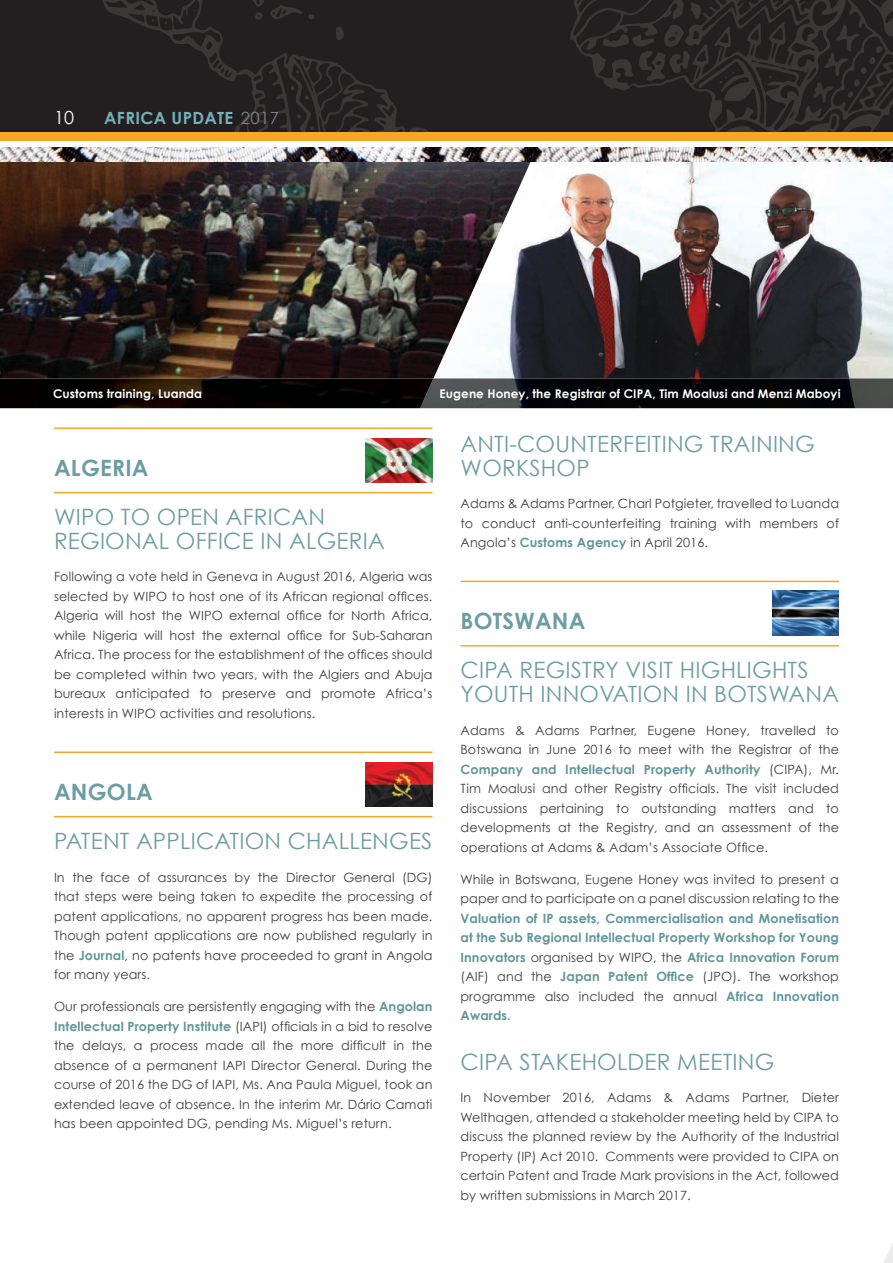
<style>
.page{position:relative;width:893px;height:1263px;background:#fff}
.page>*{position:absolute;margin:0;border:0;box-sizing:border-box;transform-origin:0 0}
.t1{font:22.5px/24px "Century Gothic";letter-spacing:.01em;color:#6d9da4}
.t2{font:700 22.5px "Century Gothic";letter-spacing:.01em;color:#6d9da4}
.t3{font:18px "Century Gothic";color:#fff}
.t4{font:700 16.8px "Century Gothic";letter-spacing:.02em;color:#73b2ba}
.t5{font:12.75px/19.5px "Century Gothic";letter-spacing:.01em;color:#3e3e3f;text-align:justify}
.t6{font:700 12.75px/19.5px "Century Gothic";letter-spacing:.01em;color:#5f969c;text-align:justify}
.t7{font:700 12px "Century Gothic";letter-spacing:.01em;color:#fff}
.s1{font-weight:400;color:#808285}
.s2{font-weight:700;color:#5f969c}
.s3{font-weight:400;color:#3e3e3f}
</style>
<div class="page">
<div style="left:0;top:0;width:893px;height:133px;background:#231f20"></div>
<svg style="left:102px;top:0;width:326px;height:132px"></svg>
<img style="left:531px;top:162px;width:362px;height:216px">
<img style="left:0;top:162px;width:531px;height:216px">
<div style="left:0;top:132px;width:893px;height:8px;background:#f9a628"></div>
<svg style="left:570px;top:0;width:323px;height:132px"></svg>
<hr style="left:54px;top:427px;width:378px;height:2px;background:#f9a628">
<hr style="left:54px;top:492px;width:378px;height:1px;background:#f9a628">
<hr style="left:54px;top:751px;width:378px;height:2px;background:#f9a628">
<hr style="left:54px;top:816px;width:378px;height:1px;background:#f9a628">
<img style="left:366px;top:438px;width:66px;height:44px">
<img style="left:366px;top:762px;width:66px;height:45px">
<hr style="left:460px;top:581px;width:379px;height:1px;background:#f9a628">
<hr style="left:460px;top:645px;width:379px;height:1px;background:#f9a628">
<img style="left:772px;top:591px;width:67px;height:44px">
<img style="left:433px;top:378px;width:460px;height:30px">
<img style="left:0;top:378px;width:433px;height:30px">
<img style="left:0;top:147px;width:893px;height:15px">
<h2 class="t3" style="left:54px;top:107px;width:22px">10</h2>
<h3 class="t4" style="left:104px;top:108px;width:176px">AFRICA UPDATE <span class="s1">2017</span></h3>
<p class="t7" style="left:53px;top:386px;width:150px">Customs training, Luanda</p>
<p class="t7" style="left:440px;top:386px;width:402px">Eugene Honey, the Registrar of CIPA, Tim Moalusi and Menzi Maboyi</p>
<h1 class="t2" style="left:54px;top:453px;width:96px">ALGERIA</h1>
<h1 class="t1" style="left:54px;top:505px;width:332px">WIPO TO OPEN AFRICAN<br>REGIONAL OFFICE IN ALGERIA</h1>
<p class="t5" style="left:54px;top:567px;width:380px">Following a vote held in Geneva in August 2016, Algeria was selected by WIPO to host one of its African regional offices.<br>Algeria will host the WIPO external office for North Africa, while Nigeria will host the external office for Sub-Saharan Africa. The process for the establishment of the offices should be completed within two years, with the Algiers and Abuja bureaux anticipated to preserve and promote Africa’s interests in WIPO activities and resolutions.</p>
<h1 class="t2" style="left:54px;top:777px;width:100px">ANGOLA</h1>
<h1 class="t1" style="left:54px;top:829px;width:380px">PATENT APPLICATION CHALLENGES</h1>
<p class="t5" style="left:54px;top:867px;width:380px">In the face of assurances by the Director General (DG) that steps were being taken to expedite the processing of patent applications, no apparent progress has been made.<br>Though patent applications are now published regularly in the <span class="s2">Journal</span>, no patents have proceeded to grant in Angola for many years.</p>
<p class="t5" style="left:54px;top:997px;width:380px">Our professionals are persistently engaging with the <span class="s2">Angolan Intellectual Property Institute</span> (IAPI) officials in a bid to resolve the delays, a process made all the more difficult in the absence of a permanent IAPI Director General. During the course of 2016 the DG of IAPI, Ms. Ana Paula Miguel, took an extended leave of absence. In the interim Mr. Dário Camati has been appointed DG, pending Ms. Miguel’s return.</p>
<h1 class="t1" style="left:460px;top:431px;width:356px">ANTI-COUNTERFEITING TRAINING<br>WORKSHOP</h1>
<p class="t5" style="left:460px;top:494px;width:380px">Adams &amp; Adams Partner, Charl Potgieter, travelled to Luanda to conduct anti-counterfeiting training with members of Angola’s <span class="s2">Customs Agency</span> in April 2016.</p>
<h1 class="t2" style="left:460px;top:607px;width:126px">BOTSWANA</h1>
<h1 class="t1" style="left:460px;top:658px;width:380px">CIPA REGISTRY VISIT HIGHLIGHTS<br>YOUTH INNOVATION IN BOTSWANA</h1>
<p class="t5" style="left:460px;top:720px;width:380px">Adams &amp; Adams Partner, Eugene Honey, travelled to Botswana in June 2016 to meet with the Registrar of the <span class="s2">Company and Intellectual Property Authority</span> (CIPA), Mr.<br>Tim Moalusi and other Registry officials. The visit included discussions pertaining to outstanding matters and to developments at the Registry, and an assessment of the operations at Adams &amp; Adam’s Associate Office.</p>
<p class="t5" style="left:460px;top:869px;width:380px">While in Botswana, Eugene Honey was invited to present a paper and to participate on a panel discussion relating to the</p>
<p class="t6" style="left:460px;top:908px;width:380px">Valuation of IP assets, Commercialisation and Monetisation at the Sub Regional Intellectual Property Workshop for Young Innovators <span class="s3">organised by WIPO, the</span> Africa Innovation Forum <span class="s3">(AIF) and the</span> Japan Patent Office <span class="s3">(JPO). The workshop programme also included the annual</span> Africa Innovation Awards.</p>
<h1 class="t1" style="left:460px;top:1049px;width:315px">CIPA STAKEHOLDER MEETING</h1>
<p class="t5" style="left:460px;top:1088px;width:380px">In November 2016, Adams &amp; Adams Partner, Dieter Welthagen, attended a stakeholder meeting held by CIPA to discuss the planned review by the Authority of the Industrial Property (IP) Act 2010. Comments were provided to CIPA on certain Patent and Trade Mark provisions in the Act, followed by written submissions in March 2017.</p>
</div>
